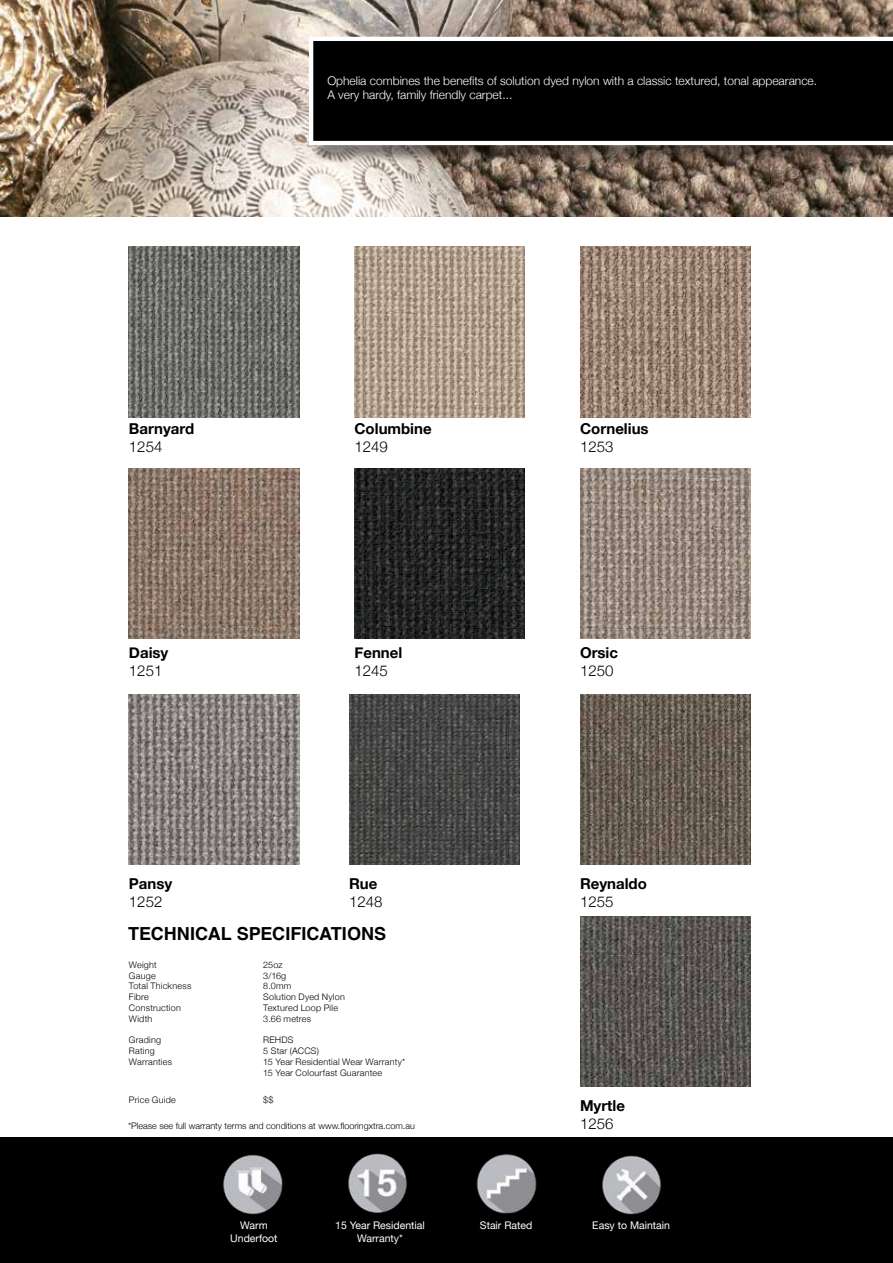
<style>
.page{position:relative;width:893px;height:1263px;background:#fff}
.page>*{position:absolute;margin:0;border:0;box-sizing:border-box;transform-origin:0 0}
.t1{font:700 18px "Helvetica";color:#000}
.t2{font:700 15px "Helvetica Neue";color:#000}
.t3{font:300 15px "Helvetica Neue";color:#000}
.t4{font:300 12px/14.4px "Helvetica Neue";color:#fff}
.t5{font:10.5px/12.6px "Helvetica Neue";color:#fff;text-align:center}
.t6{font:300 9px/10.8px "Helvetica Neue";letter-spacing:.025em;color:#000}
.t7{font:300 9px "Helvetica Neue";color:#000}
</style>
<div class="page">
<div style="left:0;top:1138px;width:893px;height:125px;background:#000"></div>
<img style="left:0;top:0;width:893px;height:217px">
<img style="left:354px;top:247px;width:171px;height:170px">
<img style="left:129px;top:247px;width:170px;height:170px">
<img style="left:580px;top:247px;width:170px;height:170px">
<img style="left:129px;top:469px;width:170px;height:170px">
<img style="left:354px;top:469px;width:171px;height:170px">
<img style="left:580px;top:469px;width:170px;height:170px">
<div style="left:311px;top:39px;width:582px;height:125px;background:#000;opacity:.47"></div>
<svg style="left:309px;top:37px;width:584px;height:108px;background:#141414"></svg>
<img style="left:223px;top:1154px;width:60px;height:61px">
<img style="left:476px;top:1154px;width:61px;height:60px">
<img style="left:602px;top:1155px;width:59px;height:60px">
<img style="left:348px;top:1153px;width:59px;height:61px">
<img style="left:129px;top:695px;width:170px;height:170px">
<img style="left:349px;top:695px;width:170px;height:170px">
<img style="left:580px;top:695px;width:170px;height:170px">
<img style="left:580px;top:916px;width:170px;height:170px">
<h3 class="t4" style="left:327px;top:73px;width:491px">Ophelia combines the benefits of solution dyed nylon with a classic textured, tonal appearance.<br>A very hardy, family friendly carpet...</h3>
<h2 class="t2" style="left:129px;top:423px;width:67px">Barnyard</h2>
<h2 class="t3" style="left:129px;top:440px;width:35px">1254</h2>
<h2 class="t2" style="left:354px;top:423px;width:79px">Columbine</h2>
<h2 class="t3" style="left:354px;top:440px;width:35px">1249</h2>
<h2 class="t2" style="left:580px;top:423px;width:70px">Cornelius</h2>
<h2 class="t3" style="left:580px;top:440px;width:35px">1253</h2>
<h2 class="t2" style="left:129px;top:647px;width:41px">Daisy</h2>
<h2 class="t3" style="left:129px;top:664px;width:35px">1251</h2>
<h2 class="t2" style="left:354px;top:647px;width:49px">Fennel</h2>
<h2 class="t3" style="left:354px;top:664px;width:35px">1245</h2>
<h2 class="t2" style="left:580px;top:647px;width:40px">Orsic</h2>
<h2 class="t3" style="left:580px;top:664px;width:35px">1250</h2>
<h2 class="t2" style="left:129px;top:878px;width:45px">Pansy</h2>
<h2 class="t3" style="left:129px;top:895px;width:35px">1252</h2>
<h2 class="t2" style="left:349px;top:878px;width:30px">Rue</h2>
<h2 class="t3" style="left:349px;top:895px;width:35px">1248</h2>
<h2 class="t2" style="left:580px;top:878px;width:68px">Reynaldo</h2>
<h2 class="t3" style="left:580px;top:895px;width:35px">1255</h2>
<h1 class="t1" style="left:128px;top:923px;width:260px">TECHNICAL SPECIFICATIONS</h1>
<p class="t6" style="left:129px;top:960px;width:64px">Weight<br>Gauge<br>Total Thickness<br>Fibre<br>Construction<br>Width</p>
<p class="t6" style="left:129px;top:1035px;width:45px">Grading<br>Rating<br>Warranties</p>
<p class="t6" style="left:129px;top:1095px;width:48px">Price Guide</p>
<p class="t6" style="left:263px;top:960px;width:83px">25oz<br>3/16g<br>8.0mm<br>Solution Dyed Nylon<br>Textured Loop Pile<br>3.66 metres</p>
<p class="t6" style="left:263px;top:1035px;width:143px">REHDS<br>5 Star (ACCS)<br>15 Year Residential Wear Warranty*<br>15 Year Colourfast Guarantee</p>
<p class="t6" style="left:263px;top:1095px;width:12px">$$</p>
<p class="t7" style="left:128px;top:1118px;width:288px">*Please see full warranty terms and conditions at www.flooringxtra.com.au</p>
<h2 class="t2" style="left:580px;top:1100px;width:46px">Myrtle</h2>
<h2 class="t3" style="left:580px;top:1117px;width:35px">1256</h2>
<p class="t5" style="left:230px;top:1220px;width:49px">Warm<br>Underfoot</p>
<p class="t5" style="left:335px;top:1220px;width:91px">15 Year Residential</p>
<p class="t5" style="left:480px;top:1220px;width:54px">Stair Rated</p>
<p class="t5" style="left:592px;top:1220px;width:79px">Easy to Maintain</p>
<p class="t5" style="left:357px;top:1233px;width:47px">Warranty*</p>
</div>
